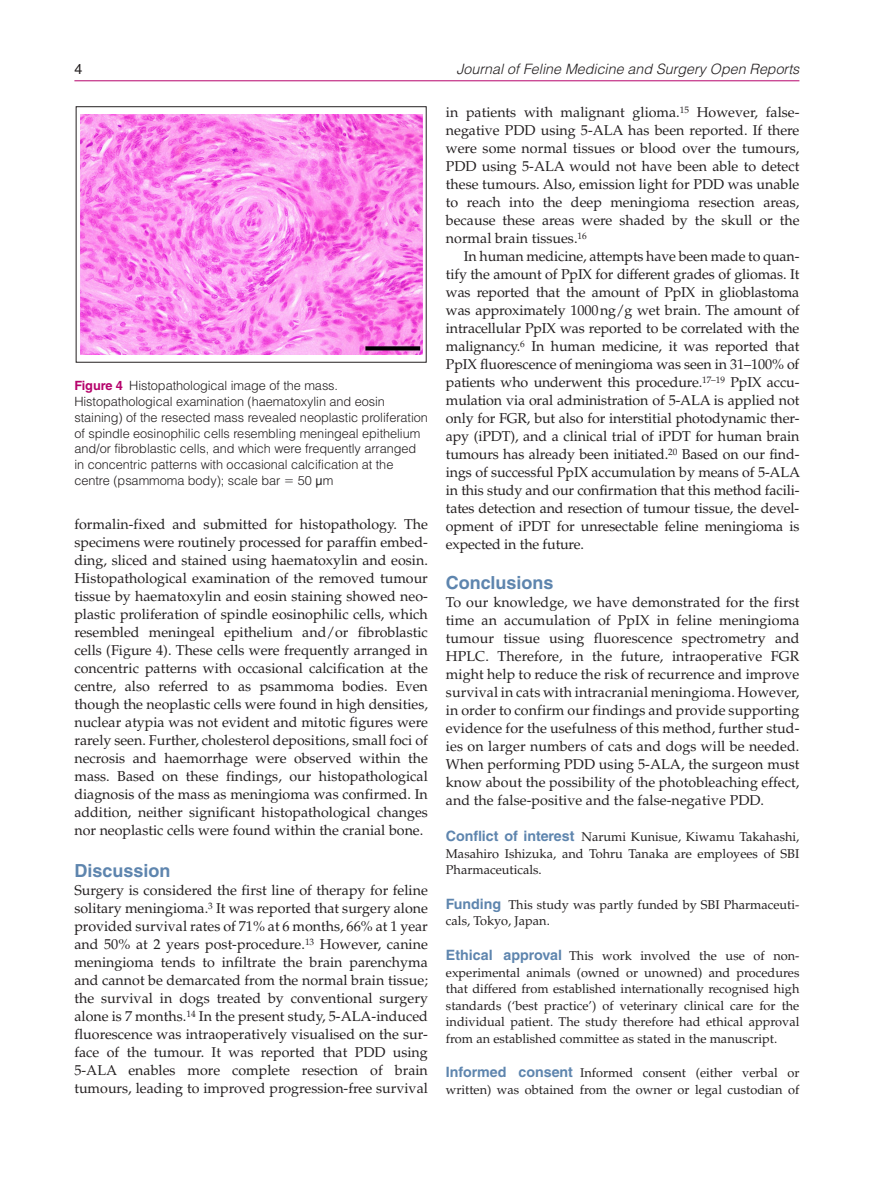
<style>
.page{position:relative;width:893px;height:1191px;background:#fff}
.page>*{position:absolute;margin:0;border:0;box-sizing:border-box;transform-origin:0 0}
.t1{font:700 18px "Helvetica LT Std";color:#5e85ae}
.t2{font:14.25px/18px "Palatino LT Std";color:#231f20;text-align:justify}
.t3{font:italic 300 14.25px "Helvetica LT Std";color:#231f20}
.t4{font:14.25px "Helvetica LT Std";color:#231f20}
.t5{font:12.75px/16.5px "Palatino LT Std";color:#231f20;text-align:justify}
.t6{font:300 12.75px/15.8px "Helvetica LT Std";letter-spacing:-.005em;color:#231f20}
.s1{font-weight:700;color:#b6036c}
.s2{font-weight:400}
.s3{font-family:"Helvetica LT Std";font-weight:700;font-size:14.25px;color:#5e85ae}
</style>
<div class="page">
<hr style="left:74px;top:80px;width:725px;height:1px;background:#b6036c">
<img style="left:80px;top:114px;width:342px;height:241px">
<p class="t4" style="left:74px;top:61px;width:9px">4</p>
<p class="t3" style="left:456px;top:60px;width:344px">Journal of Feline Medicine and Surgery Open Reports</p>
<p class="t6" style="left:74px;top:378px;width:355px"><span class="s1">Figure 4</span> Histopathological image of the mass.<br>Histopathological examination (haematoxylin and eosin staining) of the resected mass revealed neoplastic proliferation of spindle eosinophilic cells resembling meningeal epithelium and/or fibroblastic cells, and which were frequently arranged in concentric patterns with occasional calcification at the centre (psammoma body); scale bar</p>
<p class="t6" style="left:298px;top:472px;width:37px">50 <span class="s2">μ</span>m</p>
<p class="t2" style="left:74px;top:515px;width:355px">formalin-fixed and submitted for histopathology. The specimens were routinely processed for paraffin embed&shy;ding, sliced and stained using haematoxylin and eosin.<br>Histopathological examination of the removed tumour tissue by haematoxylin and eosin staining showed neo&shy;plastic proliferation of spindle eosinophilic cells, which resembled meningeal epithelium and/or fibroblastic cells (Figure 4). These cells were frequently arranged in concentric patterns with occasional calcification at the centre, also referred to as psammoma bodies. Even though the neoplastic cells were found in high densities, nuclear atypia was not evident and mitotic figures were rarely seen. Further, cholesterol depositions, small foci of necrosis and haemorrhage were observed within the mass. Based on these findings, our histopathological diagnosis of the mass as meningioma was confirmed. In addition, neither significant histopathological changes nor neoplastic cells were found within the cranial bone.</p>
<p class="t1" style="left:74px;top:860px;width:98px">Discussion</p>
<p class="t2" style="left:74px;top:882px;width:355px">Surgery is considered the first line of therapy for feline solitary meningioma.<sup>3</sup> It was reported that surgery alone provided survival rates of 71% at 6 months, 66% at 1 year and 50% at 2 years post-procedure.<sup>13</sup> However, canine meningioma tends to infiltrate the brain parenchyma and cannot be demarcated from the normal brain tissue; the survival in dogs treated by conventional surgery alone is 7 months.<sup>14</sup> In the present study, 5-ALA-induced fluorescence was intraoperatively visualised on the sur&shy;face of the tumour. It was reported that PDD using 5-ALA enables more complete resection of brain tumours, leading to improved progression-free survival</p>
<p class="t2" style="left:446px;top:103px;width:355px">in patients with malignant glioma.<sup>15</sup> However, false&shy;negative PDD using 5-ALA has been reported. If there were some normal tissues or blood over the tumours, PDD using 5-ALA would not have been able to detect these tumours. Also, emission light for PDD was unable to reach into the deep meningioma resection areas, because these areas were shaded by the skull or the normal brain tissues.<sup>16</sup></p>
<p class="t2" style="left:446px;top:247px;width:356px;text-indent:18px">In human medicine, attempts have been made to quan&shy;tify the amount of PpIX for different grades of gliomas. It was reported that the amount of PpIX in glioblastoma was approximately 1000ng/g wet brain. The amount of intracellular PpIX was reported to be correlated with the malignancy.<sup>6</sup> In human medicine, it was reported that PpIX fluorescence of meningioma was seen in 31–100% of patients who underwent this procedure.<sup>17–19</sup> PpIX accu&shy;mulation via oral administration of 5-ALA is applied not only for FGR, but also for interstitial photodynamic ther&shy;apy (iPDT), and a clinical trial of iPDT for human brain tumours has already been initiated.<sup>20</sup> Based on our find&shy;ings of successful PpIX accumulation by means of 5-ALA in this study and our confirmation that this method facili&shy;tates detection and resection of tumour tissue, the devel&shy;opment of iPDT for unresectable feline meningioma is expected in the future.</p>
<p class="t1" style="left:446px;top:572px;width:109px">Conclusions</p>
<p class="t2" style="left:446px;top:594px;width:355px">To our knowledge, we have demonstrated for the first time an accumulation of PpIX in feline meningioma tumour tissue using fluorescence spectrometry and HPLC. Therefore, in the future, intraoperative FGR might help to reduce the risk of recurrence and improve survival in cats with intracranial meningioma. However, in order to confirm our findings and provide supporting evidence for the usefulness of this method, further stud&shy;ies on larger numbers of cats and dogs will be needed.<br>When performing PDD using 5-ALA, the surgeon must know about the possibility of the photobleaching effect, and the false-positive and the false-negative PDD.</p>
<p class="t5" style="left:446px;top:829px;width:355px"><span class="s3">Conflict of interest</span> Narumi Kunisue, Kiwamu Takahashi, Masahiro Ishizuka, and Tohru Tanaka are employees of SBI Pharmaceuticals.</p>
<p class="t5" style="left:446px;top:896px;width:355px"><span class="s3">Funding</span> This study was partly funded by SBI Pharmaceuti&shy;cals, Tokyo, Japan.</p>
<p class="t5" style="left:446px;top:947px;width:355px"><span class="s3">Ethical approval</span> This work involved the use of non&shy;experimental animals (owned or unowned) and procedures that differed from established internationally recognised high standards (‘best practice’) of veterinary clinical care for the individual patient. The study therefore had ethical approval from an established committee as stated in the manuscript.</p>
<p class="t5" style="left:446px;top:1064px;width:355px"><span class="s3">Informed consent</span> Informed consent (either verbal or written) was obtained from the owner or legal custodian of</p>
</div>
